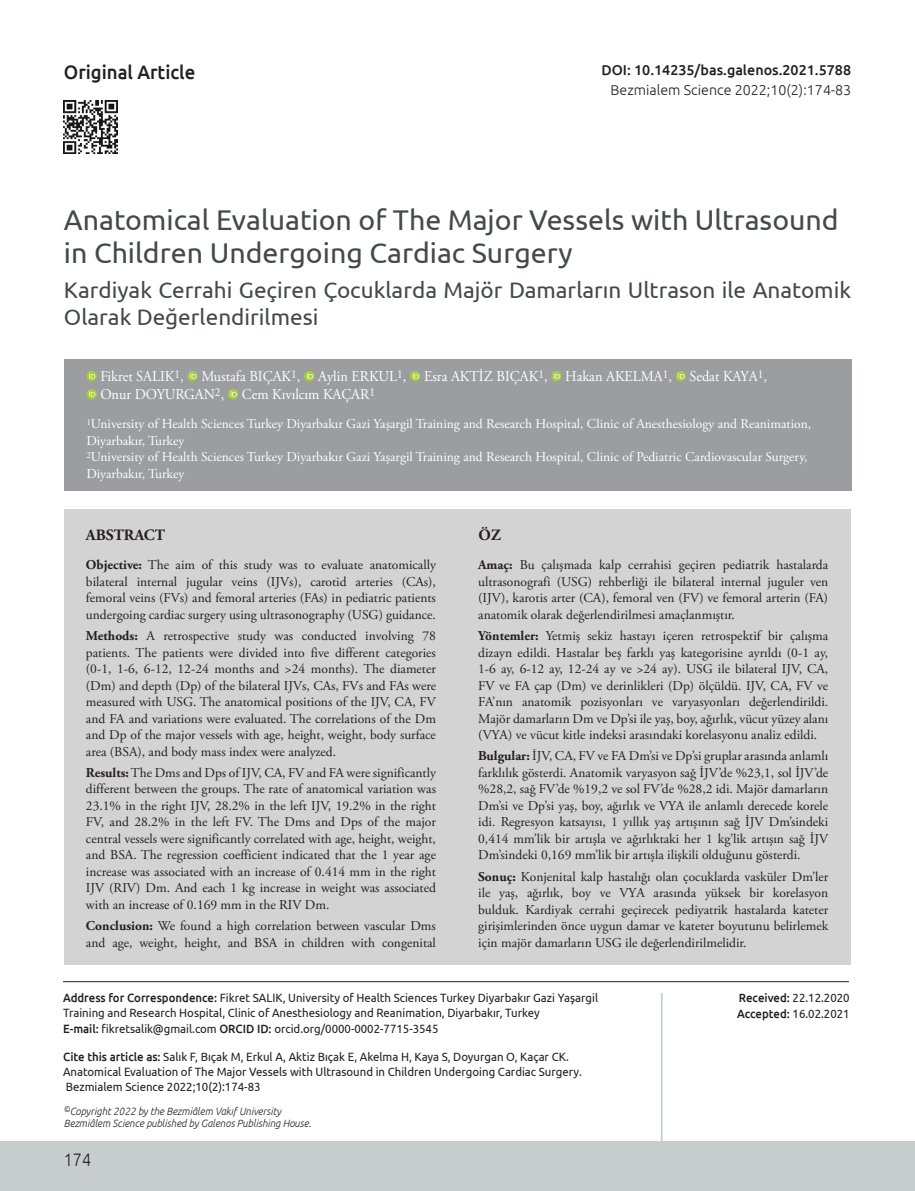
<style>
.page{position:relative;width:915px;height:1191px;background:#fff}
.page>*{position:absolute;margin:0;border:0;box-sizing:border-box;transform-origin:0 0}
.BASLIK{font:28.5px/33px "Ubuntu";color:#45494c}
._2__BASLIK{font:22.5px/27px "Ubuntu";color:#45494c}
.t1{font:500 19.5px "Ubuntu";color:#231f20;scale:.95 1}
.t2{font:300 18px "Ubuntu";color:#231f20;scale:.9 1}
.OZET{font:700 15.75px "Adobe Garamond Pro";color:#231f20}
.YAZARLAR{font:15px "Adobe Garamond Pro";color:#fff;scale:.95 1}
.DOİ{font:500 14.25px "Ubuntu";color:#231f20}
.SAYFA_ARA{font:300 14.25px "Ubuntu";color:#231f20}
.OZET-2{font:13.5px/16.5px "Adobe Garamond Pro";color:#231f20;text-align:justify}
.KURUM{font:13.5px/16.5px "Adobe Garamond Pro";color:#fff}
.CITE_AS{font:12px/15px "Ubuntu";color:#231f20;scale:.95 1}
.t3{font:italic 300 10.5px/12px "Ubuntu";color:#231f20;scale:.95 1}
.s1{font-weight:700}
.s2{font-weight:500}
</style>
<div class="page">
<div style="left:0;top:1141px;width:914px;height:50px;background:#c7cccd"></div>
<div style="left:64px;top:359px;width:786px;height:131px;background:#9b9da1"></div>
<div style="left:64px;top:509px;width:786px;height:455px;background:#d2d3d2"></div>
<svg style="left:86px;top:371px;width:11px;height:10px"></svg>
<svg style="left:89px;top:373px;width:6px;height:5px"></svg>
<svg style="left:187px;top:371px;width:11px;height:10px"></svg>
<svg style="left:190px;top:373px;width:6px;height:5px"></svg>
<svg style="left:304px;top:371px;width:10px;height:10px"></svg>
<svg style="left:307px;top:373px;width:6px;height:5px"></svg>
<svg style="left:410px;top:371px;width:10px;height:10px"></svg>
<svg style="left:412px;top:373px;width:7px;height:5px"></svg>
<svg style="left:551px;top:371px;width:10px;height:10px"></svg>
<svg style="left:554px;top:373px;width:6px;height:5px"></svg>
<svg style="left:675px;top:371px;width:10px;height:10px"></svg>
<svg style="left:678px;top:373px;width:6px;height:5px"></svg>
<svg style="left:86px;top:389px;width:11px;height:10px"></svg>
<svg style="left:89px;top:391px;width:6px;height:5px"></svg>
<svg style="left:228px;top:389px;width:10px;height:10px"></svg>
<svg style="left:230px;top:391px;width:7px;height:5px"></svg>
<hr style="left:63px;top:981px;width:785px;height:1px;background:#231f20">
<img style="left:64px;top:100px;width:53px;height:54px">
<hr style="left:660px;top:993px;width:2px;height:148px;background:#c7cccd">
<p class="t1" style="left:64px;top:60px;width:140px">Original Article</p>
<p class="DOİ" style="left:601px;top:61px;width:251px">DOI: 10.14235/bas.galenos.2021.5788</p>
<p class="SAYFA_ARA" style="left:610px;top:81px;width:242px">Bezmialem Science 2022;10(2):174-83</p>
<p class="BASLIK" style="left:64px;top:202px;width:776px">Anatomical Evaluation of The Major Vessels with Ultrasound in Children Undergoing Cardiac Surgery</p>
<p class="_2__BASLIK" style="left:64px;top:276px;width:788px">Kardiyak Cerrahi Geçiren Çocuklarda Majör Damarların Ultrason ile Anatomik<br>Olarak Değerlendirilmesi</p>
<p class="YAZARLAR" style="left:100px;top:367px;width:703px">Fikret SALIK<sup>1</sup>, Mustafa BIÇAK<sup>1</sup>, Aylin ERKUL<sup>1</sup>, Esra AKTİZ BIÇAK<sup>1</sup>, Hakan AKELMA<sup>1</sup>, Sedat KAYA<sup>1</sup>,</p>
<p class="YAZARLAR" style="left:100px;top:385px;width:290px">Onur DOYURGAN<sup>2</sup>, Cem Kıvılcım KAÇAR<sup>1</sup></p>
<p class="KURUM" style="left:86px;top:416px;width:726px"><sup>1</sup>University of Health Sciences Turkey Diyarbakır Gazi Yaşargil Training and Research Hospital, Clinic of Anesthesiology and Reanimation,<br>Diyarbakır, Turkey</p>
<p class="KURUM" style="left:86px;top:449px;width:722px"><sup>2</sup>University of Health Sciences Turkey Diyarbakır Gazi Yaşargil Training and Research Hospital, Clinic of Pediatric Cardiovascular Surgery,<br>Diyarbakır, Turkey</p>
<p class="OZET" style="left:86px;top:525px;width:80px">ABSTRACT</p>
<p class="OZET" style="left:478px;top:525px;width:24px">ÖZ</p>
<p class="OZET-2" style="left:86px;top:557px;width:351px"><span class="s1">Objective:</span> The aim of this study was to evaluate anatomically bilateral internal jugular veins (IJVs), carotid arteries (CAs), femoral veins (FVs) and femoral arteries (FAs) in pediatric patients undergoing cardiac surgery using ultrasonography (USG) guidance.</p>
<p class="OZET-2" style="left:86px;top:628px;width:351px"><span class="s1">Methods:</span> A retrospective study was conducted involving 78 patients. The patients were divided into five different categories (0-1, 1-6, 6-12, 12-24 months and &gt;24 months). The diameter (Dm) and depth (Dp) of the bilateral IJVs, CAs, FVs and FAs were measured with USG. The anatomical positions of the IJV, CA, FV and FA and variations were evaluated. The correlations of the Dm and Dp of the major vessels with age, height, weight, body surface area (BSA), and body mass index were analyzed.</p>
<p class="OZET-2" style="left:86px;top:765px;width:351px"><span class="s1">Results:</span> The Dms and Dps of IJV, CA, FV and FA were significantly different between the groups. The rate of anatomical variation was 23.1% in the right IJV, 28.2% in the left IJV, 19.2% in the right FV, and 28.2% in the left FV. The Dms and Dps of the major central vessels were significantly correlated with age, height, weight, and BSA. The regression coefficient indicated that the 1 year age increase was associated with an increase of 0.414 mm in the right IJV (RIV) Dm. And each 1 kg increase in weight was associated with an increase of 0.169 mm in the RIV Dm.</p>
<p class="OZET-2" style="left:86px;top:918px;width:351px"><span class="s1">Conclusion:</span> We found a high correlation between vascular Dms and age, weight, height, and BSA in children with congenital</p>
<p class="OZET-2" style="left:478px;top:557px;width:351px"><span class="s1">Amaç:</span> Bu çalışmada kalp cerrahisi geçiren pediatrik hastalarda ultrasonografi (USG) rehberliği ile bilateral internal juguler ven (IJV), karotis arter (CA), femoral ven (FV) ve femoral arterin (FA) anatomik olarak değerlendirilmesi amaçlanmıştır.</p>
<p class="OZET-2" style="left:478px;top:628px;width:351px"><span class="s1">Yöntemler:</span> Yetmiş sekiz hastayı içeren retrospektif bir çalışma dizayn edildi. Hastalar beş farklı yaş kategorisine ayrıldı (0-1 ay, 1-6 ay, 6-12 ay, 12-24 ay ve &gt;24 ay). USG ile bilateral IJV, CA, FV ve FA çap (Dm) ve derinlikleri (Dp) ölçüldü. IJV, CA, FV ve FA’nın anatomik pozisyonları ve varyasyonları değerlendirildi.<br>Majör damarların Dm ve Dp’si ile yaş, boy, ağırlık, vücut yüzey alanı (VYA) ve vücut kitle indeksi arasındaki korelasyonu analiz edildi.</p>
<p class="OZET-2" style="left:478px;top:748px;width:351px"><span class="s1">Bulgular:</span> İJV, CA, FV ve FA Dm’si ve Dp’si gruplar arasında anlamlı farklılık gösterdi. Anatomik varyasyon sağ İJV’de %23,1, sol İJV’de %28,2, sağ FV’de %19,2 ve sol FV’de %28,2 idi. Majör damarların Dm’si ve Dp’si yaş, boy, ağırlık ve VYA ile anlamlı derecede korele idi. Regresyon katsayısı, 1 yıllık yaş artışının sağ İJV Dm’sindeki 0,414 mm’lik bir artışla ve ağırlıktaki her 1 kg’lik artışın sağ İJV Dm’sindeki 0,169 mm’lik bir artışla ilişkili olduğunu gösterdi.</p>
<p class="OZET-2" style="left:478px;top:868px;width:351px"><span class="s1">Sonuç:</span> Konjenital kalp hastalığı olan çocuklarda vasküler Dm’ler ile yaş, ağırlık, boy ve VYA arasında yüksek bir korelasyon bulduk. Kardiyak cerrahi geçirecek pediyatrik hastalarda kateter girişimlerinden önce uygun damar ve kateter boyutunu belirlemek için majör damarların USG ile değerlendirilmelidir.</p>
<p class="CITE_AS" style="left:63px;top:990px;width:564px"><span class="s2">Address for Correspondence:</span> Fikret SALIK, University of Health Sciences Turkey Diyarbakır Gazi Yaşargil<br>Training and Research Hospital, Clinic of Anesthesiology and Reanimation, Diyarbakır, Turkey</p>
<p class="CITE_AS" style="left:63px;top:1021px;width:396px"><span class="s2">E-mail:</span> fikretsalik@gmail.com <span class="s2">ORCID ID:</span> orcid.org/0000-0002-7715-3545</p>
<p class="CITE_AS" style="left:63px;top:1049px;width:547px"><span class="s2">Cite this article as:</span> Salık F, Bıçak M, Erkul A, Aktiz Bıçak E, Akelma H, Kaya S, Doyurgan O, Kaçar CK.<br>Anatomical Evaluation of The Major Vessels with Ultrasound in Children Undergoing Cardiac Surgery.<br>Bezmialem Science 2022;10(2):174-83</p>
<p class="t3" style="left:64px;top:1105px;width:262px"><sup>©</sup>Copyright 2022 by the Bezmiâlem Vakıf University<br>Bezmiâlem Science published by Galenos Publishing House.</p>
<h3 class="t2" style="left:64px;top:1148px;width:32px">174</h3>
<p class="CITE_AS" style="left:738px;top:990px;width:118px"><span class="s2">Received:</span> 22.12.2020</p>
<p class="CITE_AS" style="left:737px;top:1006px;width:120px"><span class="s2">Accepted:</span> 16.02.2021</p>
</div>
